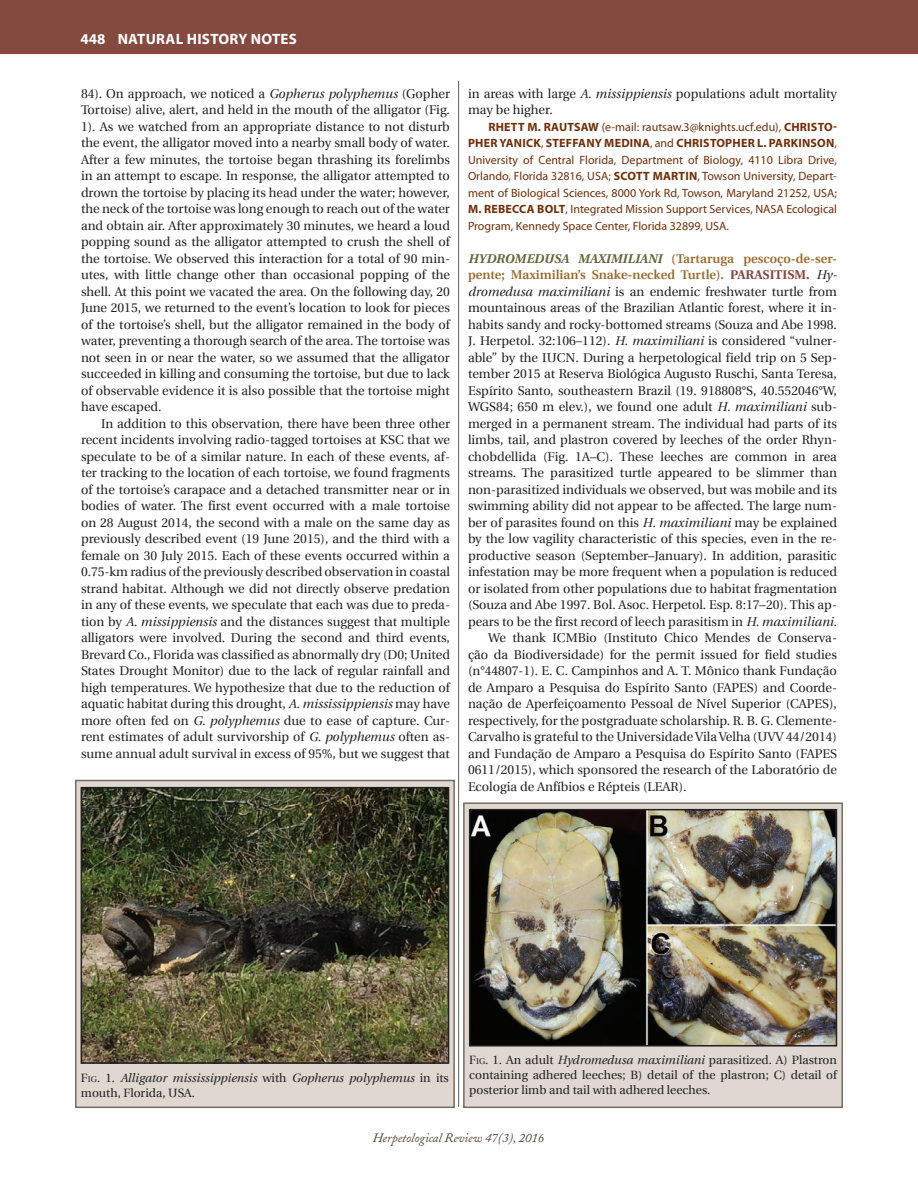
<style>
.page{position:relative;width:918px;height:1188px;background:#fff}
.page>*{position:absolute;margin:0;border:0;box-sizing:border-box;transform-origin:0 0}
.t1{font:700 15px "Myriad Pro";letter-spacing:.02em;color:#fff}
.Nat_Hist_nested_para{font:12.75px/16.5px "Utopia";color:#231f20;text-align:justify}
.t2{font:italic 12.75px "Adobe Caslon";color:#504137}
.Geo_Dist_authors{font:12px/16.5px "Myriad Pro";color:#712e09;text-align:justify}
.t3{font:12px/15px "Utopia";color:#231f20;text-align:justify}
.t4{font:italic 12px/15px "Utopia";color:#231f20}
.s1{font-style:italic}
.s2{font-weight:700}
.s3{font-weight:700;font-style:italic;color:#63673c}
.s4{font-weight:600;color:#9a6a2c}
.s5{font-weight:700;color:#84493f}
.s6{font-style:normal}
.s7{font-style:normal;font-size:8.4px}
.s8{font-style:inherit}
.s9{font-size:8.4px}
</style>
<div class="page">
<hr style="left:458px;top:81px;width:1px;height:1026px;background:#5e5e5c">
<div style="left:0;top:0;width:918px;height:54px;background:#84493f"></div>
<div style="left:463px;top:802px;width:380px;height:306px;background:#ded8d1;border:2px solid #7a6a5f"></div>
<img style="left:472px;top:812px;width:362px;height:232px">
<div style="left:469px;top:809px;width:368px;height:238px;border:2px solid #231f20"></div>
<div style="left:75px;top:780px;width:380px;height:328px;background:#ded8d1;border:2px solid #7a6a5f"></div>
<img style="left:84px;top:790px;width:362px;height:271px">
<div style="left:81px;top:787px;width:368px;height:277px;border:2px solid #231f20"></div>
<p class="t1" style="left:80px;top:29px;width:218px">448 NATURAL HISTORY NOTES</p>
<p class="Nat_Hist_nested_para" style="left:81px;top:85px;width:371px">84). On approach, we noticed a <span class="s1">Gopherus polyphemus</span> (Gopher Tortoise) alive, alert, and held in the mouth of the alligator (Fig.<br>1). As we watched from an appropriate distance to not disturb the event, the alligator moved into a nearby small body of water.<br>After a few minutes, the tortoise began thrashing its forelimbs in an attempt to escape. In response, the alligator attempted to drown the tortoise by placing its head under the water; however, the neck of the tortoise was long enough to reach out of the water and obtain air. After approximately 30 minutes, we heard a loud popping sound as the alligator attempted to crush the shell of the tortoise. We observed this interaction for a total of 90 min&shy;utes, with little change other than occasional popping of the shell. At this point we vacated the area. On the following day, 20<br>June 2015, we returned to the event’s location to look for pieces of the tortoise’s shell, but the alligator remained in the body of water, preventing a thorough search of the area. The tortoise was not seen in or near the water, so we assumed that the alligator succeeded in killing and consuming the tortoise, but due to lack of observable evidence it is also possible that the tortoise might have escaped.</p>
<p class="Nat_Hist_nested_para" style="left:81px;top:415px;width:371px;text-indent:20px">In addition to this observation, there have been three other recent incidents involving radio-tagged tortoises at KSC that we speculate to be of a similar nature. In each of these events, af&shy;ter tracking to the location of each tortoise, we found fragments of the tortoise’s carapace and a detached transmitter near or in bodies of water. The first event occurred with a male tortoise on 28 August 2014, the second with a male on the same day as previously described event (19 June 2015), and the third with a female on 30 July 2015. Each of these events occurred within a 0.75-km radius of the previously described observation in coastal strand habitat. Although we did not directly observe predation in any of these events, we speculate that each was due to preda&shy;tion by <span class="s1">A. missippiensis</span> and the distances suggest that multiple alligators were involved. During the second and third events, Brevard Co., Florida was classified as abnormally dry (D0; United States Drought Monitor) due to the lack of regular rainfall and high temperatures. We hypothesize that due to the reduction of aquatic habitat during this drought, <span class="s1">A. mississippiensis</span> may have more often fed on <span class="s1">G. polyphemus</span> due to ease of capture. Cur&shy;rent estimates of adult survivorship of <span class="s1">G. polyphemus</span> often as&shy;sume annual adult survival in excess of 95%, but we suggest that</p>
<p class="Nat_Hist_nested_para" style="left:468px;top:85px;width:371px">in areas with large <span class="s1">A. missippiensis</span> populations adult mortality may be higher.</p>
<p class="Geo_Dist_authors" style="left:468px;top:118px;width:371px;text-indent:20px"><span class="s2">RHETT M. RAUTSAW</span> (e-mail: rautsaw.3@knights.ucf.edu), <span class="s2">CHRISTO-PHER YANICK</span>, <span class="s2">STEFFANY MEDINA</span>, and <span class="s2">CHRISTOPHER L. PARKINSON</span>, University of Central Florida, Department of Biology, 4110 Libra Drive, Orlando, Florida 32816, USA; <span class="s2">SCOTT MARTIN</span>, Towson University, Depart&shy;ment of Biological Sciences, 8000 York Rd, Towson, Maryland 21252, USA; <span class="s2">M. REBECCA BOLT</span>, Integrated Mission Support Services, NASA Ecological Program, Kennedy Space Center, Florida 32899, USA.</p>
<p class="Nat_Hist_nested_para" style="left:468px;top:250px;width:371px"><span class="s3">HYDROMEDUSA MAXIMILIANI</span> <span class="s4">(Tartaruga pescoço-de-ser&shy;pente; Maximilian’s Snake-necked Turtle).</span> <span class="s5">PARASITISM.</span> <span class="s1">Hy&shy;dromedusa maximiliani</span> is an endemic freshwater turtle from mountainous areas of the Brazilian Atlantic forest, where it in&shy;habits sandy and rocky-bottomed streams (Souza and Abe 1998.<br>J. Herpetol. 32:106–112). <span class="s1">H. maximiliani</span> is considered “vulner&shy;able” by the IUCN. During a herpetological field trip on 5 Sep&shy;tember 2015 at Reserva Biológica Augusto Ruschi, Santa Teresa, Espírito Santo, southeastern Brazil (19. 918808°S, 40.552046°W, WGS84; 650 m elev.), we found one adult <span class="s1">H. maximiliani</span> sub&shy;merged in a permanent stream. The individual had parts of its limbs, tail, and plastron covered by leeches of the order Rhyn&shy;chobdellida (Fig. 1A–C). These leeches are common in area streams. The parasitized turtle appeared to be slimmer than non-parasitized individuals we observed, but was mobile and its swimming ability did not appear to be affected. The large num&shy;ber of parasites found on this <span class="s1">H. maximiliani</span> may be explained by the low vagility characteristic of this species, even in the re&shy;productive season (September–January). In addition, parasitic infestation may be more frequent when a population is reduced or isolated from other populations due to habitat fragmentation (Souza and Abe 1997. Bol. Asoc. Herpetol. Esp. 8:17–20). This ap&shy;pears to be the first record of leech parasitism in <span class="s1">H. maximiliani.</span></p>
<p class="Nat_Hist_nested_para" style="left:468px;top:630px;width:371px;text-indent:20px">We thank ICMBio (Instituto Chico Mendes de Conserva&shy;ção da Biodiversidade) for the permit issued for field studies (n°44807-1). E. C. Campinhos and A. T. Mônico thank Fundação de Amparo a Pesquisa do Espírito Santo (FAPES) and Coorde&shy;nação de Aperfeiçoamento Pessoal de Nível Superior (CAPES), respectively, for the postgraduate scholarship. R. B. G. Clemente-Carvalho is grateful to the Universidade Vila Velha (UVV 44/2014) and Fundação de Amparo a Pesquisa do Espírito Santo (FAPES 0611/2015), which sponsored the research of the Laboratório de Ecologia de Anfíbios e Répteis (LEAR).</p>
<p class="t4" style="left:81px;top:1070px;width:369px"><span class="s6">F</span><span class="s7">ig</span><span class="s6">.</span> <span class="s6">1.</span> Alligator mississippiensis <span class="s6">with</span> Gopherus polyphemus <span class="s6">in its mouth, Florida, USA.</span></p>
<p class="t3" style="left:469px;top:1053px;width:369px"><span class="s8">F</span><span class="s9">ig</span><span class="s8">.</span> 1. An adult <span class="s1">Hydromedusa maximiliani</span> parasitized. A) Plastron containing adhered leeches; B) detail of the plastron; C) detail of posterior limb and tail with adhered leeches.</p>
<p class="t2" style="left:373px;top:1131px;width:173px">Herpetological Review 47(3), 2016</p>
</div>
